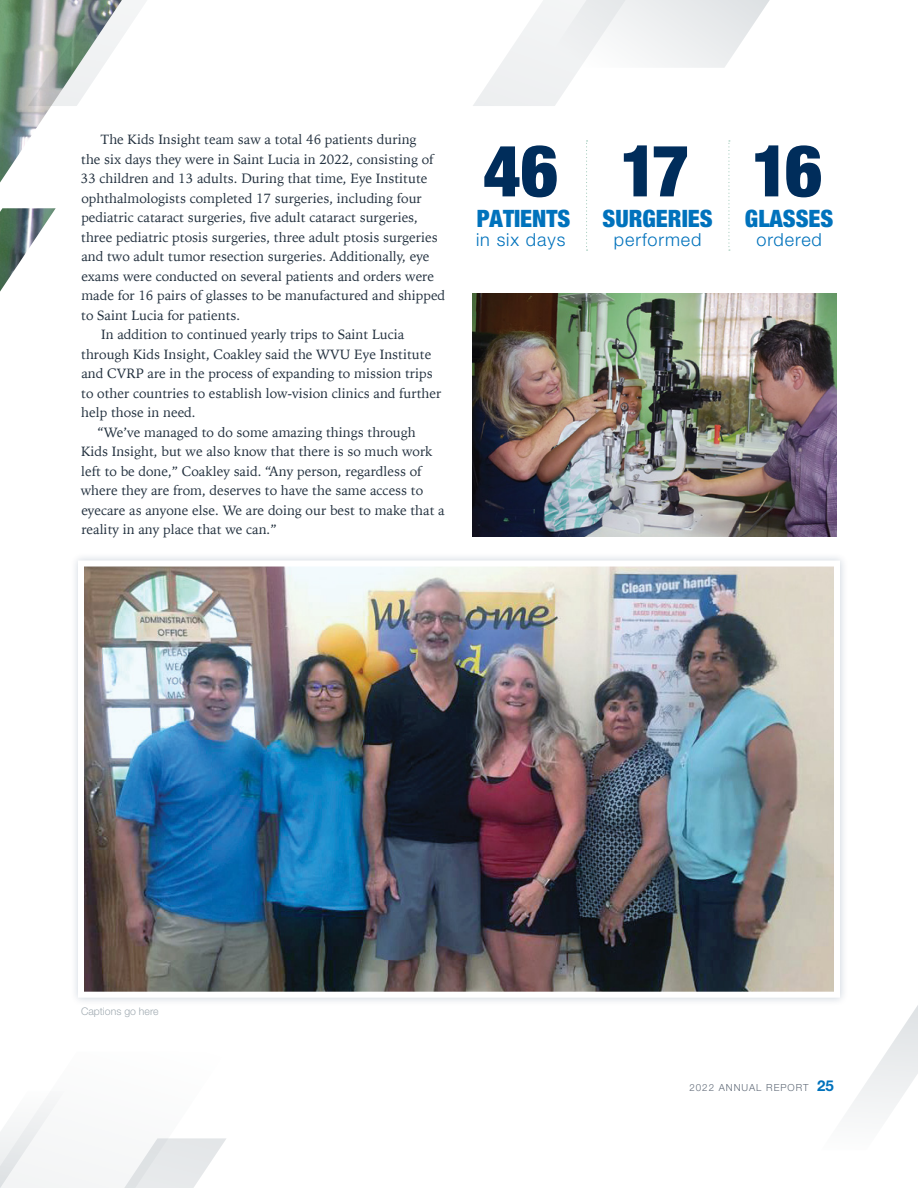
<style>
.page{position:relative;width:918px;height:1188px;background:#fff}
.page>*{position:absolute;margin:0;border:0;box-sizing:border-box;transform-origin:0 0}
.t1{font:900 condensed 72px "Helvetica Neue LT Std";color:#002d5b}
.t2{font:900 condensed 24px "Helvetica Neue LT Std";color:#0072bc}
.t3{font:300 18px "Helvetica Neue LT Std";letter-spacing:.05em;color:#0072bc}
.t4{font:13.5px "Iowan Old Style";color:#23313f}
.t5{font:300 10.5px "Helvetica Neue LT Std";color:#a1abb2}
.t6{font:300 9.75px "Helvetica Neue LT Std";letter-spacing:.1em;color:#616b78}
.s1{font-weight:700;font-size:15px;color:#0072bc}
</style>
<div class="page">
<img style="left:0;top:0;width:51px;height:183px">
<div style="left:69px;top:552px;width:780px;height:454px;background:#002d5b;opacity:.2"></div>
<img style="left:85px;top:568px;width:748px;height:423px">
<div style="left:78px;top:561px;width:762px;height:437px;border:6px solid #fff"></div>
<img style="left:472px;top:294px;width:365px;height:243px">
<svg style="left:586px;top:140px;width:2px;height:111px"></svg>
<svg style="left:728px;top:140px;width:2px;height:111px"></svg>
<svg style="left:0;top:1100px;width:226px;height:88px"></svg>
<svg style="left:473px;top:0;width:297px;height:106px"></svg>
<svg style="left:28px;top:0;width:118px;height:106px"></svg>
<svg style="left:821px;top:723px;width:97px;height:391px"></svg>
<img style="left:0;top:208px;width:56px;height:84px">
<p class="t4" style="left:101px;top:128px;width:317px">The Kids Insight team saw a total 46 patients during</p>
<p class="t4" style="left:81px;top:147px;width:354px">the six days they were in Saint Lucia in 2022, consisting of</p>
<p class="t4" style="left:81px;top:167px;width:348px">33 children and 13 adults. During that time, Eye Institute</p>
<p class="t4" style="left:81px;top:186px;width:342px">ophthalmologists completed 17 surgeries, including four</p>
<p class="t4" style="left:81px;top:206px;width:338px">pediatric cataract surgeries, five adult cataract surgeries,</p>
<p class="t4" style="left:81px;top:225px;width:358px">three pediatric ptosis surgeries, three adult ptosis surgeries</p>
<p class="t4" style="left:81px;top:245px;width:350px">and two adult tumor resection surgeries. Additionally, eye</p>
<p class="t4" style="left:81px;top:264px;width:354px">exams were conducted on several patients and orders were</p>
<p class="t4" style="left:81px;top:284px;width:365px">made for 16 pairs of glasses to be manufactured and shipped</p>
<p class="t4" style="left:81px;top:303px;width:161px">to Saint Lucia for patients.</p>
<p class="t4" style="left:101px;top:323px;width:305px">In addition to continued yearly trips to Saint Lucia</p>
<p class="t4" style="left:81px;top:342px;width:352px">through Kids Insight, Coakley said the WVU Eye Institute</p>
<p class="t4" style="left:81px;top:362px;width:353px">and CVRP are in the process of expanding to mission trips</p>
<p class="t4" style="left:81px;top:381px;width:362px">to other countries to establish low-vision clinics and further</p>
<p class="t4" style="left:81px;top:401px;width:116px">help those in need.</p>
<p class="t4" style="left:98px;top:420px;width:320px">“We’ve managed to do some amazing things through</p>
<p class="t4" style="left:81px;top:440px;width:353px">Kids Insight, but we also know that there is so much work</p>
<p class="t4" style="left:81px;top:459px;width:342px">left to be done,” Coakley said. “Any person, regardless of</p>
<p class="t4" style="left:81px;top:479px;width:344px">where they are from, deserves to have the same access to</p>
<p class="t4" style="left:81px;top:498px;width:365px">eyecare as anyone else. We are doing our best to make that a</p>
<p class="t4" style="left:81px;top:518px;width:197px">reality in any place that we can.”</p>
<h1 class="t1" style="left:483px;top:126px;width:341px">46 17 16</h1>
<h3 class="t3" style="left:476px;top:229px;width:91px">in six days</h3>
<h3 class="t3" style="left:614px;top:229px;width:89px">performed</h3>
<h3 class="t3" style="left:757px;top:229px;width:67px">ordered</h3>
<h2 class="t2" style="left:477px;top:203px;width:95px">PATIENTS</h2>
<h2 class="t2" style="left:603px;top:203px;width:112px">SURGERIES</h2>
<h2 class="t2" style="left:745px;top:203px;width:90px">GLASSES</h2>
<p class="t5" style="left:81px;top:1005px;width:79px">Captions go here</p>
<p class="t6" style="left:689px;top:1081px;width:146px">2022 ANNUAL REPORT <span class="s1">25</span></p>
</div>
